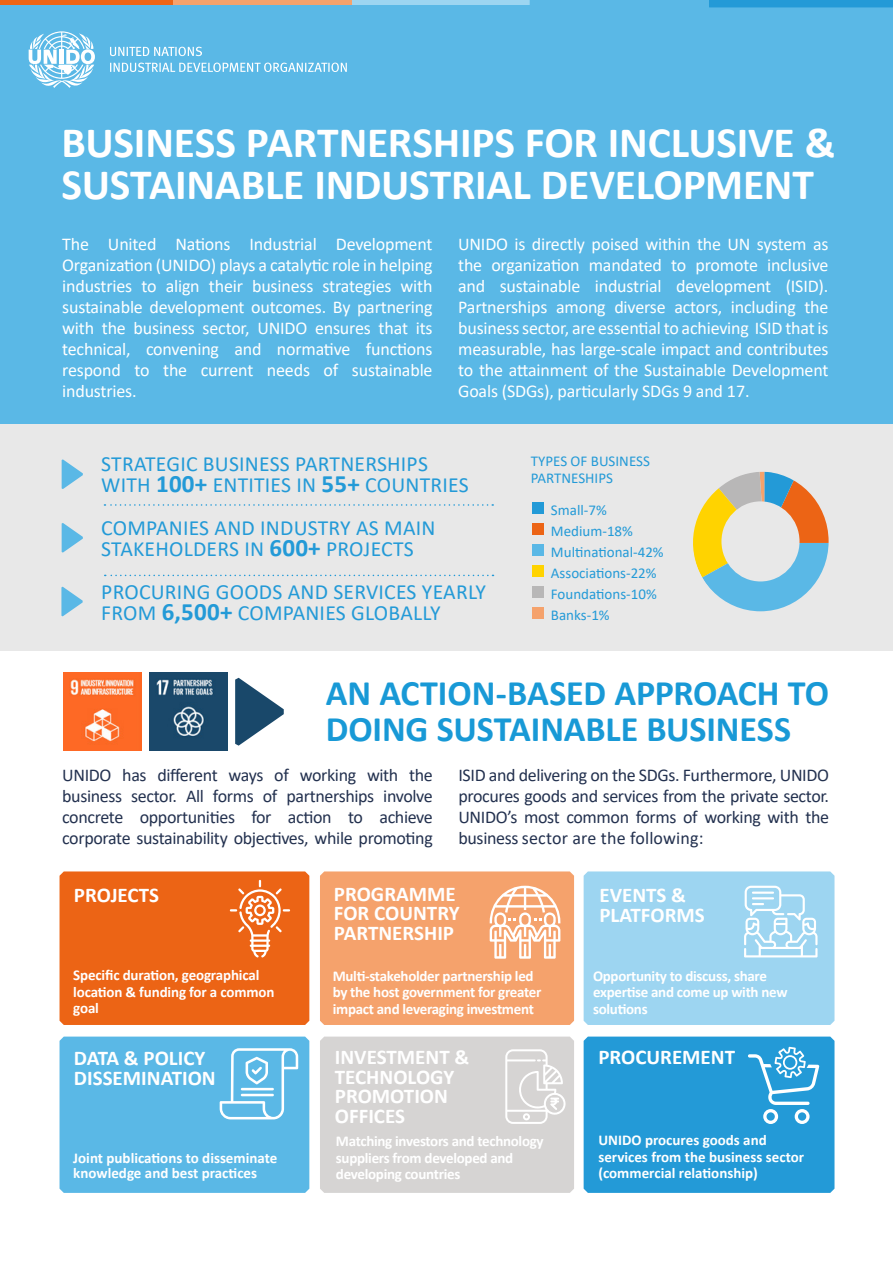
<style>
.page{position:relative;width:893px;height:1263px;background:#fff}
.page>*{position:absolute;margin:0;border:0;box-sizing:border-box;transform-origin:0 0}
.t1{font:700 43.5px/42px "Calibri";letter-spacing:-.005em;color:#fff}
.t2{font:700 36px/36px "Calibri";letter-spacing:-.005em;color:#1899d6}
.t3{font:21.75px/21.3px "Calibri";letter-spacing:.01em;color:#239ad7}
.t4{font:700 21px/19.5px "Calibri";color:#fff}
.t5{font:18px/21px "Calibri";letter-spacing:-.01em;color:#fff;text-align:justify}
.t6{font:18px/21px "Calibri";letter-spacing:-.02em;color:#23314f;text-align:justify}
.t7{font:700 15px/16.5px "Calibri";letter-spacing:-.02em;color:#fff}
.t8{font:700 15px/16.5px "Calibri";color:#fff}
.t9{font:15px/21px "Calibri";color:#239ad7}
.s1{font-weight:700;font-size:25.05px}
</style>
<div class="page">
<div style="left:0;top:0;width:893px;height:432px;background:#5ab8e6"></div>
<hr style="left:0;top:0;width:173px;height:4px;background:#ec6415">
<hr style="left:173px;top:0;width:179px;height:4px;background:#f5a26c">
<hr style="left:352px;top:0;width:180px;height:4px;background:#9dd5f1">
<svg style="left:530px;top:0;width:363px;height:7px"></svg>
<svg style="left:110px;top:63px;width:237px;height:9px"></svg>
<svg style="left:110px;top:47px;width:92px;height:9px"></svg>
<svg style="left:29px;top:31px;width:66px;height:57px"></svg>
<div style="left:0;top:424px;width:893px;height:227px;background:#e8e8e8"></div>
<svg style="left:693px;top:472px;width:136px;height:139px"></svg>
<div style="left:533px;top:503px;width:11px;height:11px;background:#239ad7"></div>
<div style="left:533px;top:524px;width:11px;height:11px;background:#ec6415"></div>
<div style="left:533px;top:545px;width:11px;height:11px;background:#5ab8e6"></div>
<div style="left:533px;top:566px;width:11px;height:11px;background:#ffd300"></div>
<div style="left:533px;top:587px;width:11px;height:11px;background:#b8b7b7"></div>
<div style="left:533px;top:608px;width:11px;height:11px;background:#f5a26c"></div>
<svg style="left:320px;top:871px;width:254px;height:154px;background:#f5a773"></svg>
<div style="left:584px;top:871px;width:250px;height:154px;background:#9dd5f1"></div>
<div style="left:60px;top:871px;width:249px;height:154px;background:#ec6415"></div>
<div style="left:320px;top:1036px;width:254px;height:157px;background:#d6d4d3"></div>
<div style="left:60px;top:1036px;width:249px;height:157px;background:#5ab8e6"></div>
<hr style="left:241px;top:1088px;width:33px;height:2px;background:#fff">
<hr style="left:241px;top:1094px;width:33px;height:2px;background:#fff">
<div style="left:584px;top:1036px;width:250px;height:157px;background:#239ad7"></div>
<img style="left:63px;top:673px;width:78px;height:78px">
<img style="left:149px;top:673px;width:78px;height:78px">
<svg style="left:235px;top:678px;width:49px;height:68px"></svg>
<svg style="left:104px;top:504px;width:389px;height:2px"></svg>
<svg style="left:105px;top:575px;width:388px;height:1px"></svg>
<svg style="left:62px;top:459px;width:21px;height:30px"></svg>
<svg style="left:62px;top:523px;width:21px;height:30px"></svg>
<svg style="left:61px;top:587px;width:22px;height:29px"></svg>
<h1 class="t1" style="left:62px;top:121px;width:775px">BUSINESS PARTNERSHIPS FOR INCLUSIVE &amp;<br>SUSTAINABLE INDUSTRIAL DEVELOPMENT</h1>
<p class="t5" style="left:62px;top:233px;width:372px">The United Nations Industrial Development Organization (UNIDO) plays a catalytic role in helping industries to align their business strategies with sustainable development outcomes. By partnering with the business sector, UNIDO ensures that its technical, convening and normative functions respond to the current needs of sustainable industries.</p>
<p class="t5" style="left:458px;top:233px;width:372px">UNIDO is directly poised within the UN system as the organization mandated to promote inclusive and sustainable industrial development (ISID).<br>Partnerships among diverse actors, including the business sector, are essential to achieving ISID that is measurable, has large-scale impact and contributes to the attainment of the Sustainable Development Goals (SDGs), particularly SDGs 9 and 17.</p>
<p class="t3" style="left:101px;top:452px;width:369px">STRATEGIC BUSINESS PARTNERSHIPS<br>WITH <span class="s1">100+</span> ENTITIES IN <span class="s1">55+</span> COUNTRIES</p>
<p class="t3" style="left:101px;top:516px;width:336px">COMPANIES AND INDUSTRY AS MAIN<br>STAKEHOLDERS IN <span class="s1">600+</span> PROJECTS</p>
<p class="t3" style="left:101px;top:580px;width:386px">PROCURING GOODS AND SERVICES YEARLY<br>FROM <span class="s1">6,500+</span> COMPANIES GLOBALLY</p>
<p class="t9" style="left:531px;top:452px;width:121px;line-height:16.5px">TYPES OF BUSINESS<br>PARTNESHIPS</p>
<p class="t9" style="left:551px;top:499px;width:114px">Small-7%<br>Medium-18%<br>Multinational-42%<br>Associations-22%<br>Foundations-10%<br>Banks-1%</p>
<h2 class="t2" style="left:326px;top:675px;width:505px">AN ACTION-BASED APPROACH TO<br>DOING SUSTAINABLE BUSINESS</h2>
<p class="t6" style="left:62px;top:764px;width:372px">UNIDO has different ways of working with the business sector. All forms of partnerships involve concrete opportunities for action to achieve corporate sustainability objectives, while promoting</p>
<p class="t6" style="left:458px;top:764px;width:372px">ISID and delivering on the SDGs. Furthermore, UNIDO procures goods and services from the private sector.<br>UNIDO’s most common forms of working with the business sector are the following:</p>
<p class="t4" style="left:74px;top:885px;width:87px">PROJECTS</p>
<p class="t7" style="left:73px;top:967px;width:203px">Specific duration, geographical location &amp; funding for a common goal</p>
<p class="t4" style="left:74px;top:1048px;width:143px">DATA &amp; POLICY<br>DISSEMINATION</p>
<p class="t8" style="left:73px;top:1150px;width:205px;line-height:15px">Joint publications to disseminate knowledge and best practices</p>
<p class="t4" style="left:334px;top:884px;width:127px">PROGRAMME<br>FOR COUNTRY<br>PARTNERSHIP</p>
<p class="t7" style="left:333px;top:967px;width:210px">Multi-stakeholder partnership led by the host government for greater impact and leveraging investment</p>
<p class="t4" style="left:335px;top:1047px;width:136px">INVESTMENT &amp;<br>TECHNOLOGY<br>PROMOTION<br>OFFICES</p>
<p class="t7" style="left:336px;top:1133px;width:209px">Matching investors and technology suppliers from developed and developing countries</p>
<p class="t4" style="left:599px;top:885px;width:107px">EVENTS &amp;<br>PLATFORMS</p>
<p class="t7" style="left:593px;top:967px;width:196px">Opportunity to discuss, share expertise and come up with new solutions</p>
<p class="t4" style="left:598px;top:1047px;width:138px">PROCUREMENT</p>
<p class="t8" style="left:598px;top:1132px;width:207px">UNIDO procures goods and services from the business sector (commercial relationship)</p>
</div>
